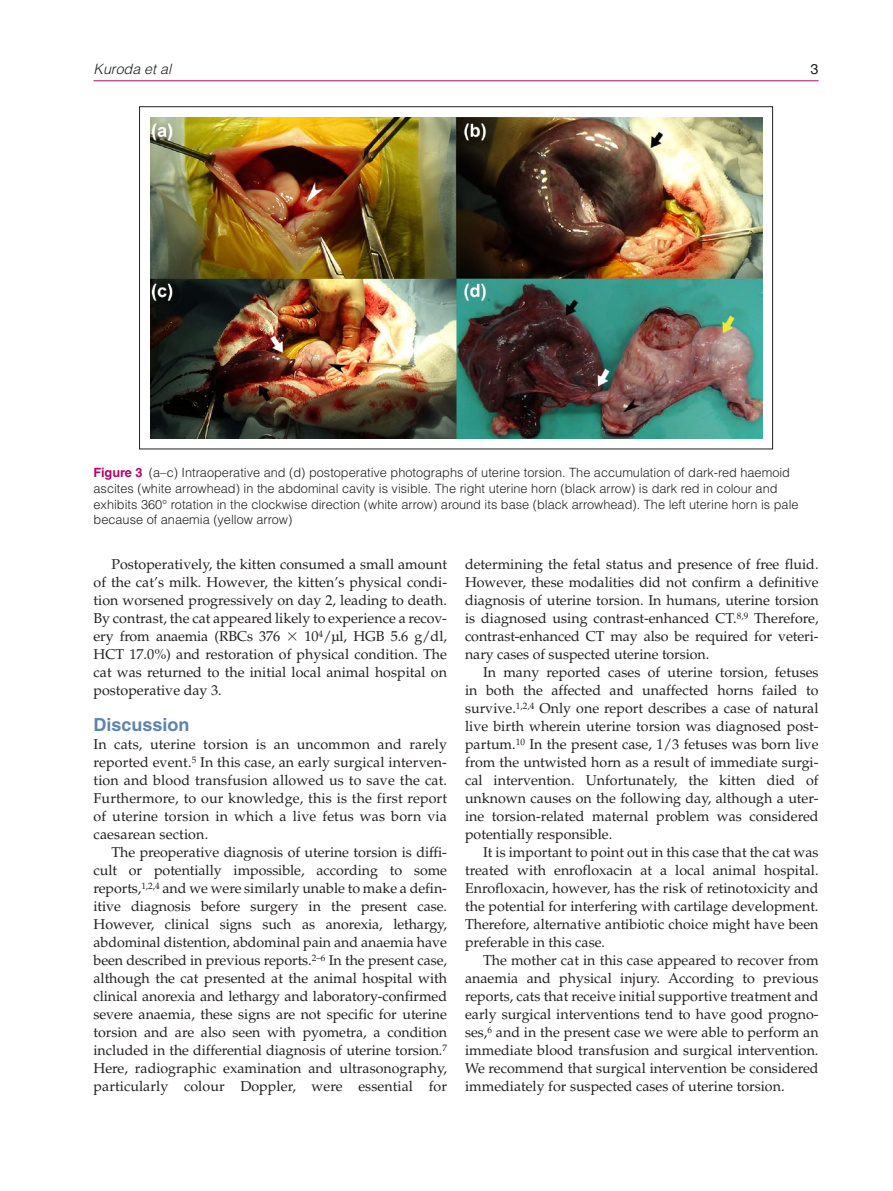
<style>
.page{position:relative;width:893px;height:1191px;background:#fff}
.page>*{position:absolute;margin:0;border:0;box-sizing:border-box;transform-origin:0 0}
.t1{font:700 18px "Helvetica LT Std";color:#5e85ae}
.t2{font:14.25px/18px "Palatino LT Std";color:#231f20;text-align:justify}
.t3{font:italic 300 14.25px "Helvetica LT Std";color:#231f20}
.t4{font:14.25px "Helvetica LT Std";color:#231f20}
.t5{font:300 12.75px/15.8px "Helvetica LT Std";color:#231f20}
.s1{font-weight:700;color:#b6036c}
</style>
<div class="page">
<hr style="left:94px;top:80px;width:725px;height:1px;background:#b6036c">
<img style="left:150px;top:117px;width:612px;height:321px">
<p class="t3" style="left:94px;top:60px;width:79px">Kuroda et al</p>
<p class="t4" style="left:811px;top:61px;width:9px">3</p>
<p class="t5" style="left:94px;top:464px;width:706px"><span class="s1">Figure 3</span> (a–c) Intraoperative and (d) postoperative photographs of uterine torsion. The accumulation of dark-red haemoid ascites (white arrowhead) in the abdominal cavity is visible. The right uterine horn (black arrow) is dark red in colour and exhibits 360° rotation in the clockwise direction (white arrow) around its base (black arrowhead). The left uterine horn is pale because of anaemia (yellow arrow)</p>
<p class="t2" style="left:94px;top:555px;width:355px;text-indent:18px">Postoperatively, the kitten consumed a small amount of the cat’s milk. However, the kitten’s physical condi&shy;tion worsened progressively on day 2, leading to death.<br>By contrast, the cat appeared likely to experience a recov&shy;ery from anaemia (RBCs 376</p>
<p class="t2" style="left:94px;top:627px;width:355px;text-indent:211px">10<sup>4</sup>/μl, HGB 5.6 g/dl, HCT 17.0%) and restoration of physical condition. The cat was returned to the initial local animal hospital on postoperative day 3.</p>
<p class="t1" style="left:94px;top:713px;width:98px">Discussion</p>
<p class="t2" style="left:94px;top:735px;width:355px">In cats, uterine torsion is an uncommon and rarely reported event.<sup>5</sup> In this case, an early surgical interven&shy;tion and blood transfusion allowed us to save the cat.<br>Furthermore, to our knowledge, this is the first report of uterine torsion in which a live fetus was born via caesarean section.</p>
<p class="t2" style="left:94px;top:843px;width:355px;text-indent:18px">The preoperative diagnosis of uterine torsion is diffi&shy;cult or potentially impossible, according to some reports,<sup>1,2,4</sup> and we were similarly unable to make a defin&shy;itive diagnosis before surgery in the present case.<br>However, clinical signs such as anorexia, lethargy, abdominal distention, abdominal pain and anaemia have been described in previous reports.<sup>2–6</sup> In the present case, although the cat presented at the animal hospital with clinical anorexia and lethargy and laboratory-confirmed severe anaemia, these signs are not specific for uterine torsion and are also seen with pyometra, a condition included in the differential diagnosis of uterine torsion.<sup>7<br></sup>Here, radiographic examination and ultrasonography, particularly colour Doppler, were essential for</p>
<p class="t2" style="left:465px;top:555px;width:355px">determining the fetal status and presence of free fluid.<br>However, these modalities did not confirm a definitive diagnosis of uterine torsion. In humans, uterine torsion is diagnosed using contrast-enhanced CT.<sup>8,9</sup> Therefore, contrast-enhanced CT may also be required for veteri&shy;nary cases of suspected uterine torsion.</p>
<p class="t2" style="left:465px;top:663px;width:355px;text-indent:18px">In many reported cases of uterine torsion, fetuses in both the affected and unaffected horns failed to survive.<sup>1,2,4</sup> Only one report describes a case of natural live birth wherein uterine torsion was diagnosed post&shy;partum.<sup>10</sup> In the present case, 1/3 fetuses was born live from the untwisted horn as a result of immediate surgi&shy;cal intervention. Unfortunately, the kitten died of unknown causes on the following day, although a uter&shy;ine torsion-related maternal problem was considered potentially responsible.</p>
<p class="t2" style="left:465px;top:843px;width:355px;text-indent:18px">It is important to point out in this case that the cat was treated with enrofloxacin at a local animal hospital.<br>Enrofloxacin, however, has the risk of retinotoxicity and the potential for interfering with cartilage development.<br>Therefore, alternative antibiotic choice might have been preferable in this case.</p>
<p class="t2" style="left:465px;top:951px;width:355px;text-indent:18px">The mother cat in this case appeared to recover from anaemia and physical injury. According to previous reports, cats that receive initial supportive treatment and early surgical interventions tend to have good progno&shy;ses,<sup>6</sup> and in the present case we were able to perform an immediate blood transfusion and surgical intervention.<br>We recommend that surgical intervention be considered immediately for suspected cases of uterine torsion.</p>
</div>
